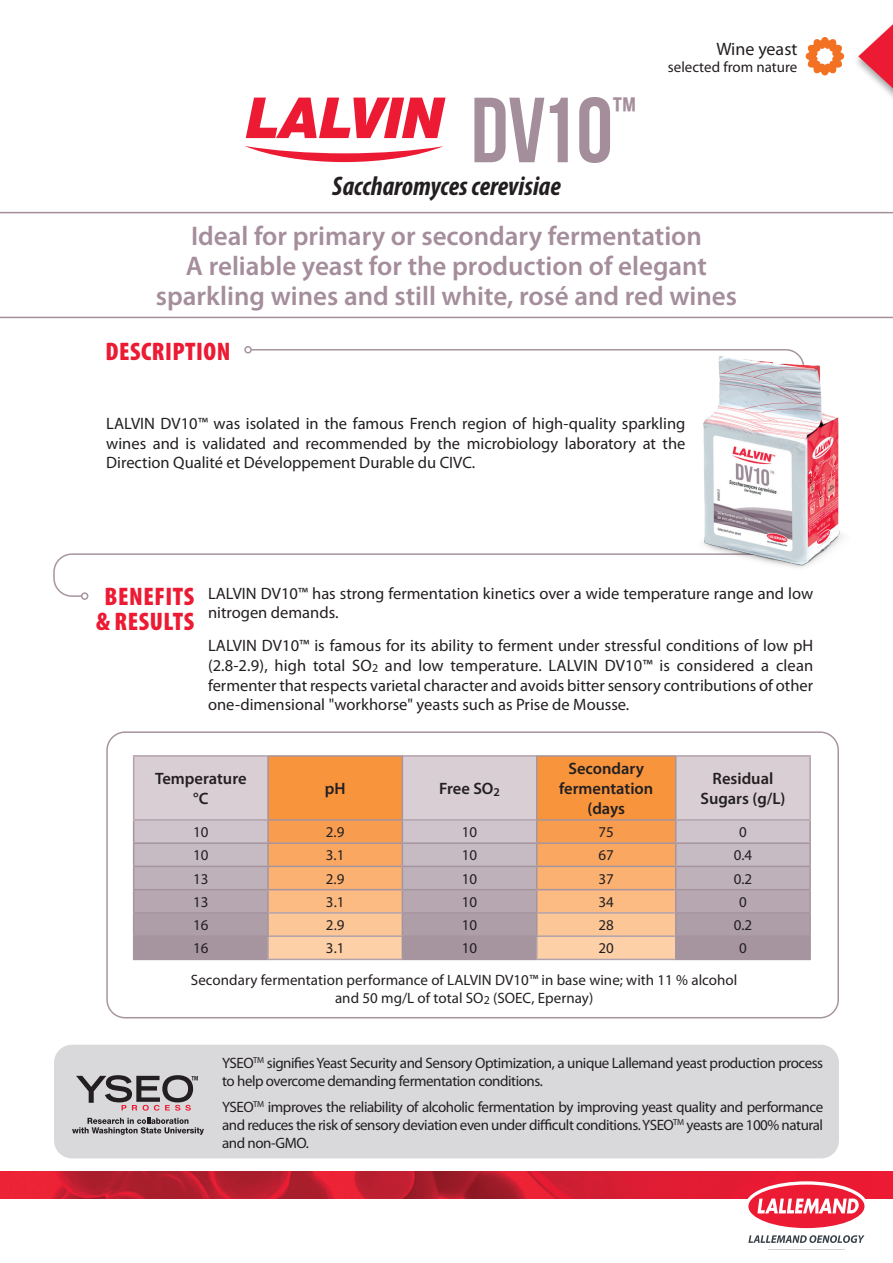
<style>
.page{position:relative;width:893px;height:1263px;background:#fff}
.page>*{position:absolute;margin:0;border:0;box-sizing:border-box;transform-origin:0 0}
.t1{font:92.25px "Bebas Neue";color:#a58e9b}
.t2{font:39.6px "Bebas Neue";color:#a58e9b}
.t3{font:600 27px/30px "Myriad Pro";color:#a58e9b;text-align:center}
.t4{font:italic 700 condensed 27px "Myriad Pro";color:#231f20}
.t5{font:900 condensed 25.5px/25.5px "Myriad Pro";letter-spacing:.02em;color:#ed1a33;text-align:center}
.t6{font:18px "Myriad Pro";color:#231f20}
.t7{font:16.5px/19.8px "Myriad Pro";color:#231f20;text-align:justify}
.t8{font:600 16.5px/19.8px "Myriad Pro";color:#231f20;text-align:center}
.t9{font:15px/18px "Myriad Pro";letter-spacing:-.03em;color:#231f20}
.t10{font:15px/18px "Myriad Pro";letter-spacing:.005em;color:#231f20;text-align:center}
.t11{font:15px "Myriad Pro";color:#231f20}
</style>
<div class="page">
<svg style="left:858px;top:24px;width:35px;height:73px"></svg>
<svg style="left:806px;top:37px;width:38px;height:38px"></svg>
<div style="left:54px;top:1045px;width:785px;height:113px;background:#d9d9db;border-radius:18px"></div>
<svg style="left:76px;top:1075px;width:122px;height:36px"></svg>
<svg style="left:72px;top:1118px;width:132px;height:17px"></svg>
<img style="left:0;top:1171px;width:893px;height:27px">
<svg style="left:745px;top:1181px;width:123px;height:62px"></svg>
<div style="left:106px;top:731px;width:733px;height:287px;border:2px solid #a6949f;border-radius:18px"></div>
<hr style="left:133px;top:755px;width:134px;height:2px;background:#b2a2ac">
<hr style="left:403px;top:755px;width:133px;height:2px;background:#b2a2ac">
<hr style="left:676px;top:755px;width:135px;height:2px;background:#b2a2ac">
<hr style="left:809px;top:757px;width:2px;height:62px;background:#b2a2ac">
<hr style="left:676px;top:819px;width:135px;height:2px;background:#b2a2ac">
<hr style="left:267px;top:959px;width:135px;height:1px;background:#b2a2ac">
<hr style="left:536px;top:959px;width:139px;height:1px;background:#b2a2ac">
<hr style="left:267px;top:755px;width:136px;height:2px;background:#a6949f">
<hr style="left:536px;top:755px;width:140px;height:2px;background:#a6949f">
<hr style="left:809px;top:821px;width:2px;height:21px;background:#a6949f">
<hr style="left:676px;top:842px;width:135px;height:2px;background:#a6949f">
<hr style="left:809px;top:844px;width:2px;height:22px;background:#a6949f">
<hr style="left:676px;top:866px;width:135px;height:1px;background:#a6949f">
<hr style="left:809px;top:867px;width:2px;height:22px;background:#a6949f">
<hr style="left:676px;top:889px;width:135px;height:1px;background:#a6949f">
<hr style="left:809px;top:890px;width:2px;height:22px;background:#a6949f">
<hr style="left:675px;top:912px;width:136px;height:2px;background:#a6949f">
<hr style="left:809px;top:914px;width:2px;height:21px;background:#a6949f">
<hr style="left:675px;top:935px;width:136px;height:2px;background:#a6949f">
<svg style="left:133px;top:756px;width:677px;height:203px;background:#d6b09b"></svg>
<hr style="left:809px;top:937px;width:2px;height:22px;background:#a6949f">
<hr style="left:133px;top:959px;width:134px;height:1px;background:#a6949f">
<hr style="left:402px;top:959px;width:134px;height:1px;background:#a6949f">
<hr style="left:675px;top:959px;width:136px;height:1px;background:#a6949f">
<svg style="left:0;top:212px;width:893px;height:106px"></svg>
<svg style="left:245px;top:146px;width:198px;height:16px"></svg>
<svg style="left:246px;top:98px;width:199px;height:40px"></svg>
<svg style="left:53px;top:349px;width:738px;height:249px"></svg>
<div style="left:81px;top:592px;width:7px;height:8px;border:2px solid #a6949f;border-radius:50%"></div>
<div style="left:244px;top:346px;width:8px;height:7px;border:2px solid #a6949f;border-radius:50%"></div>
<img style="left:694px;top:350px;width:148px;height:223px">
<h1 class="t1" style="left:471px;top:80px;width:144px">DV10</h1>
<h2 class="t2" style="left:613px;top:89px;width:25px">™</h2>
<h3 class="t4" style="left:332px;top:169px;width:230px">Saccharomyces cerevisiae</h3>
<p class="t6" style="left:716px;top:38px;width:83px">Wine yeast</p>
<p class="t11" style="left:668px;top:57px;width:131px">selected from nature</p>
<h3 class="t3" style="left:156px;top:220px;width:583px">Ideal for primary or secondary fermentation<br>A reliable yeast for the production of elegant sparkling wines and still white, rosé and red wines</h3>
<h3 class="t5" style="left:106px;top:338px;width:126px">DESCRIPTION</h3>
<p class="t7" style="left:106px;top:413px;width:581px">LALVIN DV10™ was isolated in the famous French region of high-quality sparkling wines and is validated and recommended by the microbiology laboratory at the Direction Qualité et Développement Durable du CIVC.</p>
<h3 class="t5" style="left:96px;top:583px;width:99px">BENEFITS &amp; RESULTS</h3>
<p class="t7" style="left:208px;top:583px;width:607px">LALVIN DV10™ has strong fermentation kinetics over a wide temperature range and low nitrogen demands.</p>
<p class="t7" style="left:208px;top:635px;width:607px">LALVIN DV10™ is famous for its ability to ferment under stressful conditions of low pH (2.8-2.9), high total SO<sub>2</sub> and low temperature. LALVIN DV10™ is considered a clean fermenter that respects varietal character and avoids bitter sensory contributions of other one-dimensional "workhorse" yeasts such as Prise de Mousse.</p>
<p class="t8" style="left:155px;top:768px;width:93px">Temperature °C</p>
<p class="t8" style="left:325px;top:778px;width:22px">pH</p>
<p class="t8" style="left:439px;top:778px;width:62px">Free SO<sub>2</sub></p>
<p class="t8" style="left:559px;top:758px;width:96px">Secondary fermentation (days</p>
<p class="t8" style="left:700px;top:768px;width:87px">Residual<br>Sugars (g/L)</p>
<p class="t9" style="left:193px;top:823px;width:17px">10</p>
<p class="t9" style="left:326px;top:823px;width:20px">2.9</p>
<p class="t9" style="left:462px;top:823px;width:17px">10</p>
<p class="t9" style="left:599px;top:823px;width:17px">75</p>
<p class="t9" style="left:739px;top:823px;width:9px">0</p>
<p class="t9" style="left:193px;top:846px;width:17px">10</p>
<p class="t9" style="left:326px;top:846px;width:20px">3.1</p>
<p class="t9" style="left:462px;top:846px;width:17px">10</p>
<p class="t9" style="left:599px;top:846px;width:17px">67</p>
<p class="t9" style="left:734px;top:846px;width:20px">0.4</p>
<p class="t9" style="left:193px;top:869px;width:17px">13</p>
<p class="t9" style="left:326px;top:869px;width:20px">2.9</p>
<p class="t9" style="left:462px;top:869px;width:17px">10</p>
<p class="t9" style="left:599px;top:869px;width:17px">37</p>
<p class="t9" style="left:734px;top:869px;width:20px">0.2</p>
<p class="t9" style="left:193px;top:893px;width:17px">13</p>
<p class="t9" style="left:326px;top:893px;width:20px">3.1</p>
<p class="t9" style="left:462px;top:893px;width:17px">10</p>
<p class="t9" style="left:599px;top:893px;width:17px">34</p>
<p class="t9" style="left:739px;top:893px;width:9px">0</p>
<p class="t9" style="left:193px;top:916px;width:17px">16</p>
<p class="t9" style="left:326px;top:916px;width:20px">2.9</p>
<p class="t9" style="left:462px;top:916px;width:17px">10</p>
<p class="t9" style="left:599px;top:916px;width:17px">28</p>
<p class="t9" style="left:734px;top:916px;width:20px">0.2</p>
<p class="t9" style="left:193px;top:939px;width:17px">16</p>
<p class="t9" style="left:326px;top:939px;width:20px">3.1</p>
<p class="t9" style="left:462px;top:939px;width:17px">10</p>
<p class="t9" style="left:599px;top:939px;width:17px">20</p>
<p class="t9" style="left:739px;top:939px;width:9px">0</p>
<p class="t10" style="left:191px;top:970px;width:548px">Secondary fermentation performance of LALVIN DV10™ in base wine; with 11 % alcohol and 50 mg/L of total SO<sub>2</sub> (SOEC, Epernay)</p>
<p class="t9" style="left:222px;top:1054px;width:602px">YSEO<sup>TM</sup> signifies Yeast Security and Sensory Optimization, a unique Lallemand yeast production process to help overcome demanding fermentation conditions.</p>
<p class="t9" style="left:222px;top:1097px;width:602px;text-align:justify">YSEO<sup>TM</sup> improves the reliability of alcoholic fermentation by improving yeast quality and performance and reduces the risk of sensory deviation even under difficult conditions. YSEO<sup>TM</sup> yeasts are 100% natural and non-GMO.</p>
</div>
